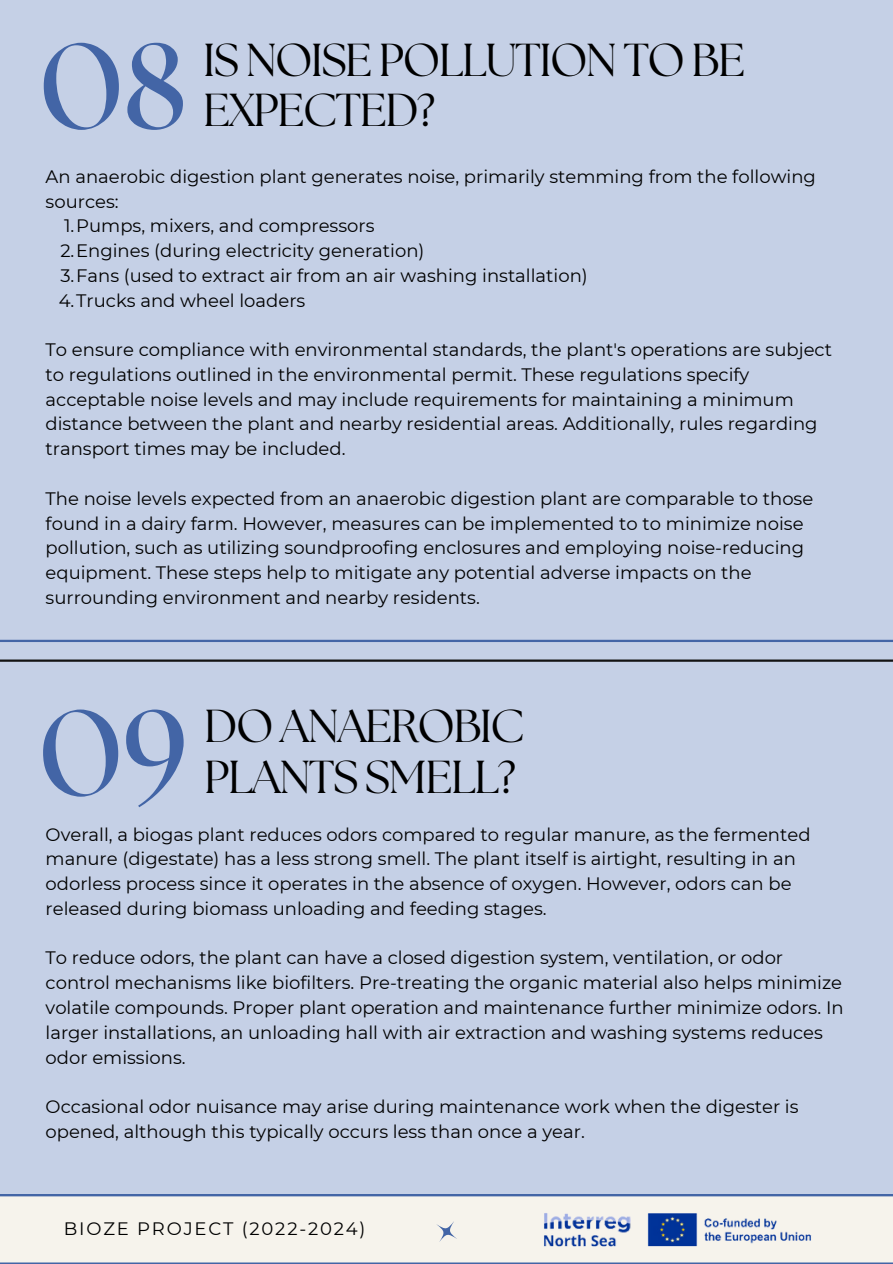
<style>
.page{position:relative;width:893px;height:1264px;background:#fff}
.page>*{position:absolute;margin:0;border:0;box-sizing:border-box;transform-origin:0 0}
.t1{font:700 121.5px "The Seasons";color:#4365a6}
.t2{font:46.05px/50.7px "The Seasons";letter-spacing:-.035em;color:#000}
.t3{font:18px/24.8px "Montserrat";color:#000}
.t4{font:18px "Montserrat";letter-spacing:.1em;color:#000}
</style>
<div class="page">
<div style="left:0;top:0;width:892px;height:1263px;background:#c5d0e6"></div>
<hr style="left:0;top:639px;width:892px;height:3px;background:#4365a6">
<hr style="left:0;top:659px;width:892px;height:2px;background:#131313">
<svg style="left:0;top:1194px;width:892px;height:69px;background:#ebeae7"></svg>
<svg style="left:428px;top:1213px;width:36px;height:36px"></svg>
<img style="left:527px;top:1196px;width:300px;height:66px">
<p class="t1" style="left:39px;top:31px;width:149px">08</p>
<p class="t2" style="left:203px;top:37px;width:543px">IS NOISE POLLUTION TO BE<br>EXPECTED?</p>
<p class="t3" style="left:46px;top:164px;width:771px">An anaerobic digestion plant generates noise, primarily stemming from the following sources:</p>
<p class="t3" style="left:64px;top:213px;width:312px">1.Pumps, mixers, and compressors</p>
<p class="t3" style="left:60px;top:238px;width:365px">2.Engines (during electricity generation)</p>
<p class="t3" style="left:60px;top:263px;width:529px">3.Fans (used to extract air from an air washing installation)</p>
<p class="t3" style="left:59px;top:288px;width:248px">4.Trucks and wheel loaders</p>
<p class="t3" style="left:46px;top:337px;width:787px">To ensure compliance with environmental standards, the plant's operations are subject to regulations outlined in the environmental permit. These regulations specify acceptable noise levels and may include requirements for maintaining a minimum distance between the plant and nearby residential areas. Additionally, rules regarding transport times may be included.</p>
<p class="t3" style="left:46px;top:486px;width:769px">The noise levels expected from an anaerobic digestion plant are comparable to those found in a dairy farm. However, measures can be implemented to to minimize noise pollution, such as utilizing soundproofing enclosures and employing noise-reducing equipment. These steps help to mitigate any potential adverse impacts on the surrounding environment and nearby residents.</p>
<p class="t1" style="left:39px;top:698px;width:150px">09</p>
<p class="t2" style="left:204px;top:704px;width:322px">DO ANAEROBIC</p>
<p class="t2" style="left:204px;top:754px;width:313px">PLANTS SMELL?</p>
<p class="t3" style="left:46px;top:821px;width:766px">Overall, a biogas plant reduces odors compared to regular manure, as the fermented manure (digestate) has a less strong smell. The plant itself is airtight, resulting in an odorless process since it operates in the absence of oxygen. However, odors can be released during biomass unloading and feeding stages.</p>
<p class="t3" style="left:46px;top:945px;width:799px">To reduce odors, the plant can have a closed digestion system, ventilation, or odor control mechanisms like biofilters. Pre-treating the organic material also helps minimize volatile compounds. Proper plant operation and maintenance further minimize odors. In larger installations, an unloading hall with air extraction and washing systems reduces odor emissions.</p>
<p class="t3" style="left:46px;top:1094px;width:754px">Occasional odor nuisance may arise during maintenance work when the digester is opened, although this typically occurs less than once a year.</p>
<p class="t4" style="left:64px;top:1216px;width:303px">BIOZE PROJECT (2022-2024)</p>
</div>
